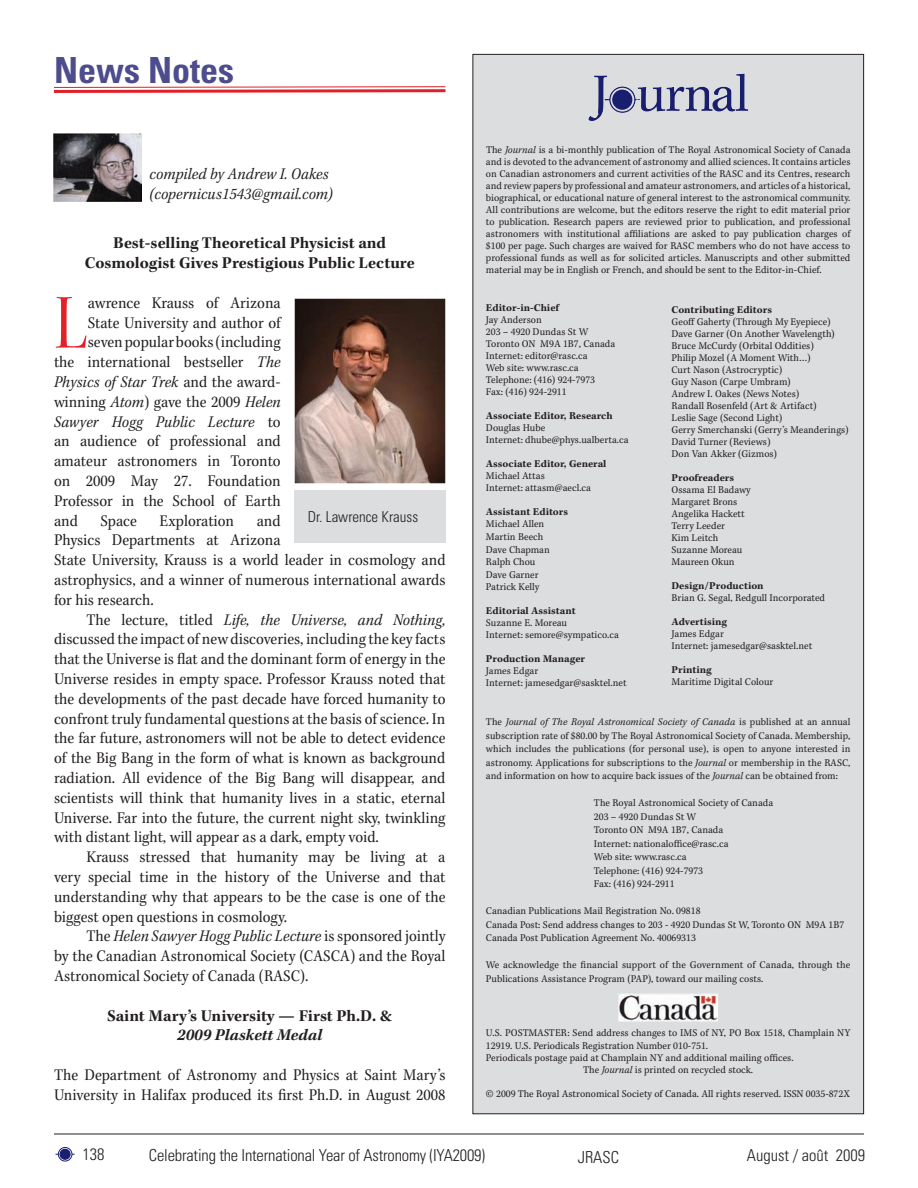
<style>
.page{position:relative;width:918px;height:1188px;background:#fff}
.page>*{position:absolute;margin:0;border:0;box-sizing:border-box;transform-origin:0 0}
.t1{font:78px "Kepl MM 385 480 52";color:#e22128}
.t2{font:700 condensed 36px "Univers";color:#4d4c8d}
.t3{font:16.5px/19.8px "Kepl MM 385 480 11";letter-spacing:-.035em;color:#231f20;text-align:justify}
.t4{font:16.5px/19.8px "Kepl MM It 385 480 11";color:#231f20}
.t5{font:16.5px/19.8px "Kepl MM 650 575 11";color:#231f20;text-align:center}
.t6{font:300 condensed 16.5px "Univers";letter-spacing:-.01em;color:#231f20}
.t7{font:16.5px "Kepl MM It 650 575 11";color:#231f20}
.t8{font:300 condensed 15px "Univers";color:#231f20}
.t9{font:10.5px/12px "Kepl MM 385 480 7";letter-spacing:-.015em;color:#231f20}
.t10{font:10.5px "Kepl MM 650 575 7";color:#231f20}
.t11{font:10.5px "Kepl MM It 385 480 7";color:#231f20}
.s1{font-family:"Kepl MM It 385 480 11"}
.s2{font-family:"Kepl MM 385 480 11"}
.s3{font-family:"Kepl MM It 385 480 7"}
.s4{font-family:"Kepl MM 385 480 7"}
</style>
<div class="page">
<div style="left:58px;top:1147px;width:14px;height:14px;border:1px solid #1a1e6e;border-radius:50%"></div>
<div style="left:60px;top:1149px;width:10px;height:10px;background:#1a1e6e;border-radius:50%"></div>
<div style="left:60px;top:1149px;width:11px;height:11px;border:1px solid #1a1e6e;border-radius:50%"></div>
<hr style="left:54px;top:1134px;width:810px;height:1px;background:#231f20">
<div style="left:473px;top:54px;width:391px;height:1060px;background:#dcdddf"></div>
<div style="left:609px;top:87px;width:27px;height:26px;border:1px solid #1a1e6e;border-radius:50%"></div>
<div style="left:612px;top:90px;width:20px;height:20px;background:#1a1e6e;border-radius:50%"></div>
<svg style="left:635px;top:74px;width:113px;height:38px"></svg>
<svg style="left:588px;top:76px;width:22px;height:45px"></svg>
<img style="left:619px;top:993px;width:98px;height:28px">
<svg style="left:54px;top:86px;width:392px;height:7px"></svg>
<img style="left:53px;top:133px;width:89px;height:69px">
<img style="left:294px;top:299px;width:151px;height:184px">
<div style="left:294px;top:490px;width:151px;height:53px;background:#dcdddf"></div>
<h2 class="t2" style="left:54px;top:48px;width:182px">News Notes</h2>
<h3 class="t4" style="left:150px;top:164px;width:185px">compiled by Andrew I. Oakes (copernicus1543@gmail.com)</h3>
<h3 class="t5" style="left:85px;top:234px;width:331px">Best-selling Theoretical Physicist and<br>Cosmologist Gives Prestigious Public Lecture</h3>
<h1 class="t1" style="left:54px;top:280px;width:36px">L</h1>
<h3 class="t3" style="left:54px;top:293px;width:229px;text-align:right">awrence Krauss of Arizona<br>State University and author of seven popular books (including<br>the international bestseller <span class="s1">The</span></h3>
<h3 class="t4" style="left:54px;top:372px;width:228px">Physics of Star Trek <span class="s2">and the award-</span></h3>
<h3 class="t3" style="left:54px;top:392px;width:228px">winning <span class="s1">Atom</span>) gave the 2009 <span class="s1">Helen</span></h3>
<h3 class="t4" style="left:54px;top:412px;width:229px">Sawyer Hogg Public Lecture <span class="s2">to</span></h3>
<h3 class="t3" style="left:54px;top:432px;width:229px">an audience of professional and amateur astronomers in Toronto on 2009 May 27. Foundation Professor in the School of Earth and</h3>
<h3 class="t8" style="left:308px;top:508px;width:112px">Dr. Lawrence Krauss</h3>
<h3 class="t3" style="left:54px;top:511px;width:394px;text-align:left;text-indent:203px">and<br>Physics Departments at Arizona<br>State University, Krauss is a world leader in cosmology and astrophysics, and a winner of numerous international awards for his research.</h3>
<h3 class="t4" style="left:86px;top:610px;width:361px"><span class="s2">The lecture, titled</span> Life, the Universe, and Nothing,</h3>
<p class="t3" style="left:54px;top:630px;width:394px">discussed the impact of new discoveries, including the key facts that the Universe is flat and the dominant form of energy in the Universe resides in empty space. Professor Krauss noted that the developments of the past decade have forced humanity to confront truly fundamental questions at the basis of science. In the far future, astronomers will not be able to detect evidence of the Big Bang in the form of what is known as background radiation. All evidence of the Big Bang will disappear, and scientists will think that humanity lives in a static, eternal Universe. Far into the future, the current night sky, twinkling with distant light, will appear as a dark, empty void.</p>
<h3 class="t3" style="left:54px;top:847px;width:394px;text-indent:32px">Krauss stressed that humanity may be living at a very special time in the history of the Universe and that understanding why that appears to be the case is one of the biggest open questions in cosmology.</h3>
<h3 class="t4" style="left:86px;top:926px;width:361px"><span class="s2">The</span> Helen Sawyer Hogg Public Lecture <span class="s2">is sponsored jointly</span></h3>
<h3 class="t3" style="left:54px;top:946px;width:393px">by the Canadian Astronomical Society (CASCA) and the Royal<br>Astronomical Society of Canada (RASC).</h3>
<h3 class="t5" style="left:107px;top:1006px;width:287px">Saint Mary’s University — First Ph.D. &amp;</h3>
<h3 class="t7" style="left:177px;top:1026px;width:147px">2009 Plaskett Medal</h3>
<h3 class="t3" style="left:54px;top:1065px;width:394px">The Department of Astronomy and Physics at Saint Mary’s<br>University in Halifax produced its first Ph.D. in August 2008</h3>
<h3 class="t3" style="left:101px;top:511px;width:38px">Space</h3>
<h3 class="t3" style="left:160px;top:511px;width:77px">Exploration</h3>
<p class="t9" style="left:486px;top:144px;width:366px;text-align:justify">The <span class="s3">Journal</span> is a bi-monthly publication of The Royal Astronomical Society of Canada and is devoted to the advancement of astronomy and allied sciences. It contains articles on Canadian astronomers and current activities of the RASC and its Centres, research and review papers by professional and amateur astronomers, and articles of a historical, biographical, or educational nature of general interest to the astronomical community.<br>All contributions are welcome, but the editors reserve the right to edit material prior to publication. Research papers are reviewed prior to publication, and professional astronomers with institutional affiliations are asked to pay publication charges of $100 per page. Such charges are waived for RASC members who do not have access to professional funds as well as for solicited articles. Manuscripts and other submitted material may be in English or French, and should be sent to the Editor-in-Chief.</p>
<p class="t10" style="left:486px;top:302px;width:75px">Editor-in-Chief</p>
<p class="t9" style="left:486px;top:314px;width:131px">Jay Anderson<br>203 – 4920 Dundas St W<br>Toronto ON M9A 1B7, Canada<br>Internet: editor@rasc.ca<br>Web site: www.rasc.ca<br>Telephone: (416) 924-7973<br>Fax: (416) 924-2911</p>
<p class="t10" style="left:486px;top:410px;width:128px">Associate Editor, Research</p>
<p class="t9" style="left:486px;top:422px;width:144px">Douglas Hube<br>Internet: dhube@phys.ualberta.ca</p>
<p class="t10" style="left:486px;top:458px;width:122px">Associate Editor, General</p>
<p class="t9" style="left:486px;top:470px;width:107px">Michael Attas<br>Internet: attasm@aecl.ca</p>
<p class="t10" style="left:486px;top:506px;width:84px">Assistant Editors</p>
<p class="t9" style="left:486px;top:518px;width:65px;line-height:12.6px">Michael Allen<br>Martin Beech<br>Dave Chapman<br>Ralph Chou<br>Dave Garner<br>Patrick Kelly</p>
<p class="t10" style="left:486px;top:605px;width:91px">Editorial Assistant</p>
<p class="t9" style="left:486px;top:617px;width:135px">Suzanne E. Moreau<br>Internet: semore@sympatico.ca</p>
<p class="t10" style="left:486px;top:653px;width:101px">Production Manager</p>
<p class="t9" style="left:486px;top:665px;width:142px">James Edgar<br>Internet: jamesedgar@sasktel.net</p>
<p class="t10" style="left:672px;top:304px;width:102px">Contributing Editors</p>
<p class="t9" style="left:672px;top:315px;width:179px">Geoff Gaherty (Through My Eyepiece)<br>Dave Garner (On Another Wavelength)<br>Bruce McCurdy (Orbital Oddities)<br>Philip Mozel (A Moment With…)<br>Curt Nason (Astrocryptic)<br>Guy Nason (Carpe Umbram)<br>Andrew I. Oakes (News Notes)<br>Randall Rosenfeld (Art &amp; Artifact)<br>Leslie Sage (Second Light)<br>Gerry Smerchanski (Gerry’s Meanderings)<br>David Turner (Reviews)<br>Don Van Akker (Gizmos)</p>
<p class="t10" style="left:672px;top:472px;width:64px">Proofreaders</p>
<p class="t9" style="left:672px;top:483px;width:81px">Ossama El Badawy<br>Margaret Brons<br>Angelika Hackett<br>Terry Leeder<br>Kim Leitch<br>Suzanne Moreau<br>Maureen Okun</p>
<p class="t10" style="left:672px;top:580px;width:94px">Design/Production</p>
<p class="t9" style="left:672px;top:591px;width:155px">Brian G. Segal, Redgull Incorporated</p>
<p class="t10" style="left:672px;top:616px;width:57px">Advertising</p>
<p class="t9" style="left:672px;top:627px;width:142px">James Edgar<br>Internet: jamesedgar@sasktel.net</p>
<p class="t10" style="left:672px;top:664px;width:42px">Printing</p>
<p class="t9" style="left:672px;top:675px;width:103px">Maritime Digital Colour</p>
<p class="t11" style="left:486px;top:716px;width:366px"><span class="s4">The</span> Journal of The Royal Astronomical Society of Canada <span class="s4">is published at an annual</span></p>
<p class="t9" style="left:486px;top:729px;width:366px;line-height:13.5px;text-align:justify">subscription rate of $80.00 by The Royal Astronomical Society of Canada. Membership, which includes the publications (for personal use), is open to anyone interested in astronomy. Applications for subscriptions to the <span class="s3">Journal</span> or membership in the RASC, and information on how to acquire back issues of the <span class="s3">Journal</span> can be obtained from:</p>
<p class="t9" style="left:594px;top:796px;width:181px;line-height:13.5px">The Royal Astronomical Society of Canada<br>203 – 4920 Dundas St W<br>Toronto ON M9A 1B7, Canada<br>Internet: nationaloffice@rasc.ca<br>Web site: www.rasc.ca<br>Telephone: (416) 924-7973<br>Fax: (416) 924-2911</p>
<p class="t9" style="left:486px;top:904px;width:360px;line-height:13.5px">Canadian Publications Mail Registration No. 09818<br>Canada Post: Send address changes to 203 - 4920 Dundas St W, Toronto ON M9A 1B7<br>Canada Post Publication Agreement No. 40069313</p>
<p class="t9" style="left:486px;top:958px;width:366px;line-height:13.5px">We acknowledge the financial support of the Government of Canada, through the<br>Publications Assistance Program (PAP), toward our mailing costs.</p>
<p class="t9" style="left:486px;top:1026px;width:366px;line-height:13.5px">U.S. POSTMASTER: Send address changes to IMS of NY, PO Box 1518, Champlain NY<br>12919. U.S. Periodicals Registration Number 010-751.</p>
<p class="t9" style="left:583px;top:1052px;width:212px;text-indent:-97px">Periodicals postage paid at Champlain NY and additional mailing offices.<br>The <span class="s3">Journal</span> is printed on recycled stock.</p>
<p class="t9" style="left:486px;top:1088px;width:366px">© 2009 The Royal Astronomical Society of Canada. All rights reserved. ISSN 0035-872X</p>
<h3 class="t6" style="left:82px;top:1144px;width:23px">138</h3>
<h3 class="t6" style="left:149px;top:1145px;width:338px">Celebrating the International Year of Astronomy (IYA2009)</h3>
<h3 class="t6" style="left:578px;top:1147px;width:43px">JRASC</h3>
<h3 class="t6" style="left:747px;top:1145px;width:120px">August / août 2009</h3>
</div>
